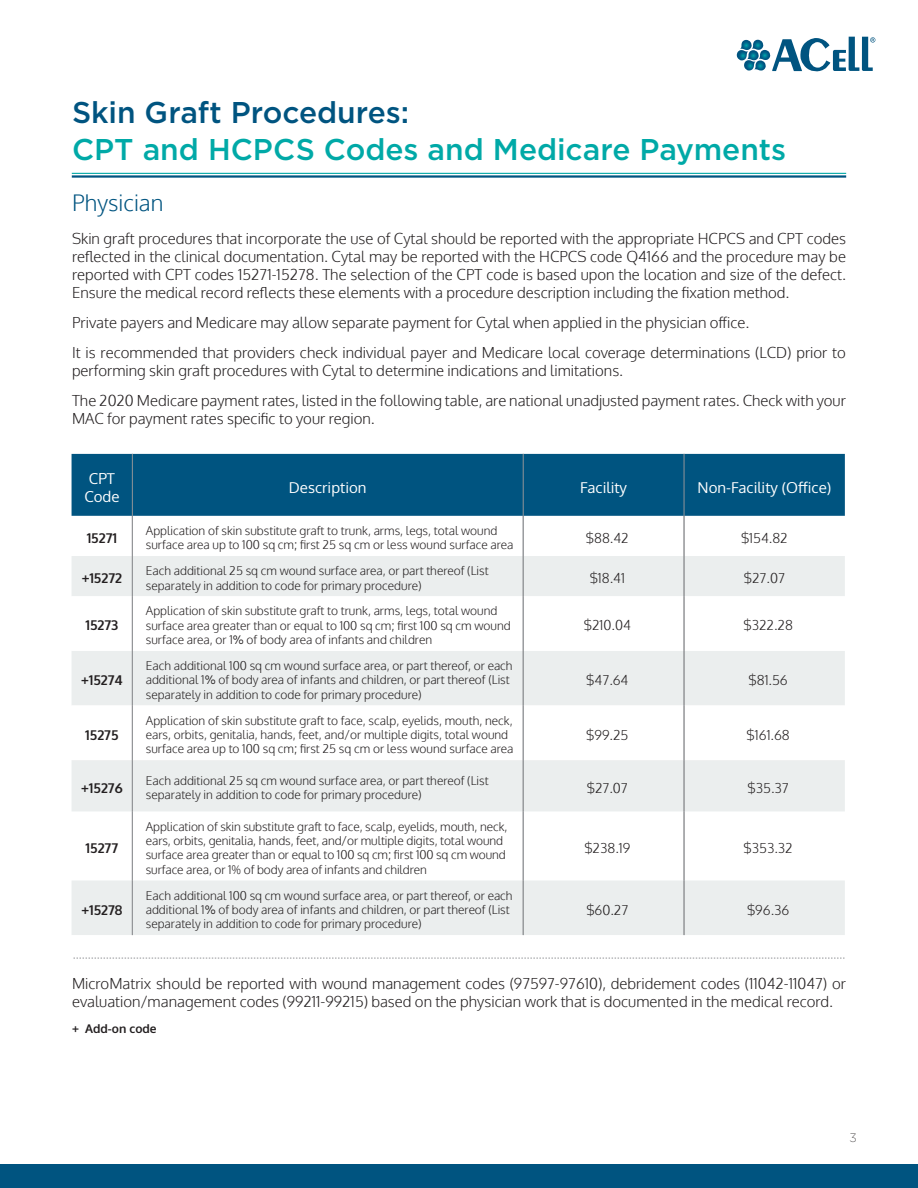
<style>
.page{position:relative;width:918px;height:1188px;background:#fff}
.page>*{position:absolute;margin:0;border:0;box-sizing:border-box;transform-origin:0 0}
.CODE_Rule_Below{font:500 30px/37.5px "Gotham";color:#00a9a7}
.t1{font:300 22.5px "Oxygen";color:#005480}
.Main_Copy{font:300 15px/18px "Oxygen";color:#231f20}
.t2{font:15px/18px "Oxygen";color:#fff;text-align:center}
.t3{font:300 13.5px "Oxygen";color:#231f20}
.t4{font:700 13.5px "Oxygen";color:#231f20}
.t5{font:300 12px/14.4px "Oxygen";color:#231f20}
.Main_Copy-2{font:700 12px "Oxygen";color:#231f20}
.t6{font:200 12px "Gotham";color:#231f20}
.s1{color:#005480}
.s2{font-weight:400}
.s3{font-family:"Open Sans"}
</style>
<div class="page">
<div style="left:0;top:1164px;width:918px;height:24px;background:#005480"></div>
<svg style="left:737px;top:37px;width:138px;height:34px"></svg>
<svg style="left:72px;top:556px;width:773px;height:379px;fill:#ebeeee"></svg>
<svg style="left:72px;top:596px;width:773px;height:164px"></svg>
<hr style="left:72px;top:175px;width:774px;height:3px;background:#005480">
<hr style="left:72px;top:173px;width:774px;height:1px;background:#00a9a7">
<div style="left:72px;top:454px;width:773px;height:62px;background:#005480"></div>
<hr style="left:132px;top:454px;width:1px;height:62px;background:#939598">
<hr style="left:523px;top:454px;width:1px;height:62px;background:#939598">
<hr style="left:684px;top:454px;width:1px;height:62px;background:#939598">
<hr style="left:132px;top:516px;width:1px;height:40px;background:#939598">
<hr style="left:523px;top:516px;width:1px;height:40px;background:#939598">
<hr style="left:684px;top:516px;width:1px;height:40px;background:#939598">
<hr style="left:132px;top:556px;width:1px;height:40px;background:#939598">
<hr style="left:523px;top:556px;width:1px;height:40px;background:#939598">
<hr style="left:684px;top:556px;width:1px;height:40px;background:#939598">
<hr style="left:132px;top:596px;width:1px;height:55px;background:#939598">
<hr style="left:523px;top:596px;width:1px;height:55px;background:#939598">
<hr style="left:684px;top:596px;width:1px;height:55px;background:#939598">
<hr style="left:132px;top:651px;width:1px;height:54px;background:#939598">
<hr style="left:523px;top:651px;width:1px;height:54px;background:#939598">
<hr style="left:684px;top:651px;width:1px;height:54px;background:#939598">
<hr style="left:132px;top:705px;width:1px;height:55px;background:#939598">
<hr style="left:523px;top:705px;width:1px;height:55px;background:#939598">
<hr style="left:684px;top:705px;width:1px;height:55px;background:#939598">
<hr style="left:132px;top:760px;width:1px;height:51px;background:#939598">
<hr style="left:523px;top:760px;width:1px;height:51px;background:#939598">
<hr style="left:684px;top:760px;width:1px;height:51px;background:#939598">
<hr style="left:132px;top:811px;width:1px;height:69px;background:#939598">
<hr style="left:523px;top:811px;width:1px;height:69px;background:#939598">
<hr style="left:684px;top:811px;width:1px;height:69px;background:#939598">
<hr style="left:132px;top:880px;width:1px;height:55px;background:#939598">
<hr style="left:523px;top:880px;width:1px;height:55px;background:#939598">
<hr style="left:684px;top:880px;width:1px;height:55px;background:#939598">
<svg style="left:74px;top:958px;width:770px;height:1px"></svg>
<p class="CODE_Rule_Below" style="left:72px;top:93px;width:716px"><span class="s1">Skin Graft Procedures:<br></span>CPT and HCPCS Codes and Medicare Payments</p>
<h2 class="t1" style="left:72px;top:189px;width:93px">Physician</h2>
<p class="Main_Copy" style="left:72px;top:231px;width:776px;text-align:justify">Skin graft procedures that incorporate the use of Cytal should be reported with the appropriate HCPCS and CPT codes reflected in the clinical documentation. Cytal may be reported with the HCPCS code Q4166 and the procedure may be reported with CPT codes 15271-15278. The selection of the CPT code is based upon the location and size of the defect.<br>Ensure the medical record reflects these elements with a procedure description including the fixation method.</p>
<p class="Main_Copy" style="left:72px;top:315px;width:679px">Private payers and Medicare may allow separate payment for Cytal when applied in the physician office.</p>
<p class="Main_Copy" style="left:72px;top:345px;width:775px">It is recommended that providers check individual payer and Medicare local coverage determinations (LCD) prior to performing skin graft procedures with Cytal to determine indications and limitations.</p>
<p class="Main_Copy" style="left:72px;top:393px;width:775px">The 2020 Medicare payment rates, listed in the following table, are national unadjusted payment rates. Check with your<br>MAC for payment rates specific to your region.</p>
<p class="t2" style="left:84px;top:469px;width:37px">CPT<br>Code</p>
<p class="t2" style="left:289px;top:478px;width:79px">Description</p>
<p class="t2" style="left:580px;top:478px;width:48px">Facility</p>
<p class="t2" style="left:698px;top:478px;width:135px">Non-Facility (Office)</p>
<p class="t4" style="left:87px;top:529px;width:32px">15271</p>
<p class="t5" style="left:146px;top:524px;width:369px">Application of skin substitute graft to trunk, arms, legs, total wound surface area up to 100 sq cm; first 25 sq cm or less wound surface area</p>
<p class="t3" style="left:586px;top:530px;width:44px">$88.42</p>
<p class="t3" style="left:741px;top:530px;width:48px">$154.82</p>
<p class="t4" style="left:82px;top:570px;width:42px">+15272</p>
<p class="t5" style="left:146px;top:564px;width:344px">Each additional 25 sq cm wound surface area, or part thereof (List separately in addition to code for primary procedure)</p>
<p class="t3" style="left:590px;top:570px;width:37px">$18.41</p>
<p class="t3" style="left:744px;top:570px;width:43px">$27.07</p>
<p class="t4" style="left:86px;top:617px;width:34px">15273</p>
<p class="t5" style="left:146px;top:604px;width:366px">Application of skin substitute graft to trunk, arms, legs, total wound surface area greater than or equal to 100 sq cm; first 100 sq cm wound surface area, or 1<span class="s2">%</span> of body area of infants and children</p>
<p class="t3" style="left:584px;top:617px;width:49px">$210.04</p>
<p class="t3" style="left:743px;top:617px;width:51px">$322.28</p>
<p class="t4" style="left:81px;top:672px;width:43px">+15274</p>
<p class="t4" style="left:85px;top:726px;width:35px">15275</p>
<p class="t5" style="left:146px;top:659px;width:368px">Each additional 100 sq cm wound surface area, or part thereof, or each additional 1<span class="s2">%</span> of body area of infants and children, or part thereof (List separately in addition to code for primary procedure)</p>
<p class="t5" style="left:146px;top:713px;width:369px">Application of skin substitute graft to face, scalp, eyelids, mouth, neck, ears, orbits, genitalia, hands, feet, and/or multiple digits, total wound surface area up to 100 sq cm; first 25 sq cm or less wound surface area</p>
<p class="t3" style="left:586px;top:672px;width:44px">$47.64</p>
<p class="t3" style="left:749px;top:672px;width:41px">$81.56</p>
<p class="t3" style="left:586px;top:726px;width:44px">$99.25</p>
<p class="t3" style="left:747px;top:726px;width:45px">$161.68</p>
<p class="t4" style="left:81px;top:779px;width:43px">+15276</p>
<p class="t5" style="left:146px;top:774px;width:344px">Each additional 25 sq cm wound surface area, or part thereof (List separately in addition to code for primary procedure)</p>
<p class="t3" style="left:587px;top:779px;width:43px">$27.07</p>
<p class="t3" style="left:748px;top:779px;width:43px">$35.37</p>
<p class="t4" style="left:86px;top:840px;width:34px">15277</p>
<p class="t4" style="left:81px;top:901px;width:43px">+15278</p>
<p class="t5" style="left:146px;top:819px;width:363px">Application of skin substitute graft to face, scalp, eyelids, mouth, neck, ears, orbits, genitalia, hands, feet, and/or multiple digits, total wound surface area greater than or equal to 100 sq cm; first 100 sq cm wound surface area, or 1<span class="s3">%</span> of body area of infants and children</p>
<p class="t5" style="left:146px;top:888px;width:368px">Each additional 100 sq cm wound surface area, or part thereof, or each additional 1<span class="s2">%</span> of body area of infants and children, or part thereof (List separately in addition to code for primary procedure)</p>
<p class="t3" style="left:584px;top:840px;width:47px">$238.19</p>
<p class="t3" style="left:744px;top:840px;width:51px">$353.32</p>
<p class="t3" style="left:586px;top:901px;width:44px">$60.27</p>
<p class="t3" style="left:747px;top:901px;width:44px">$96.36</p>
<p class="Main_Copy" style="left:72px;top:975px;width:776px">MicroMatrix should be reported with wound management codes (97597-97610), debridement codes (11042-11047) or evaluation/management codes (99211-99215) based on the physician work that is documented in the medical record.</p>
<p class="Main_Copy-2" style="left:72px;top:1021px;width:86px">+ Add-on code</p>
<p class="t6" style="left:850px;top:1130px;width:8px">3</p>
</div>
